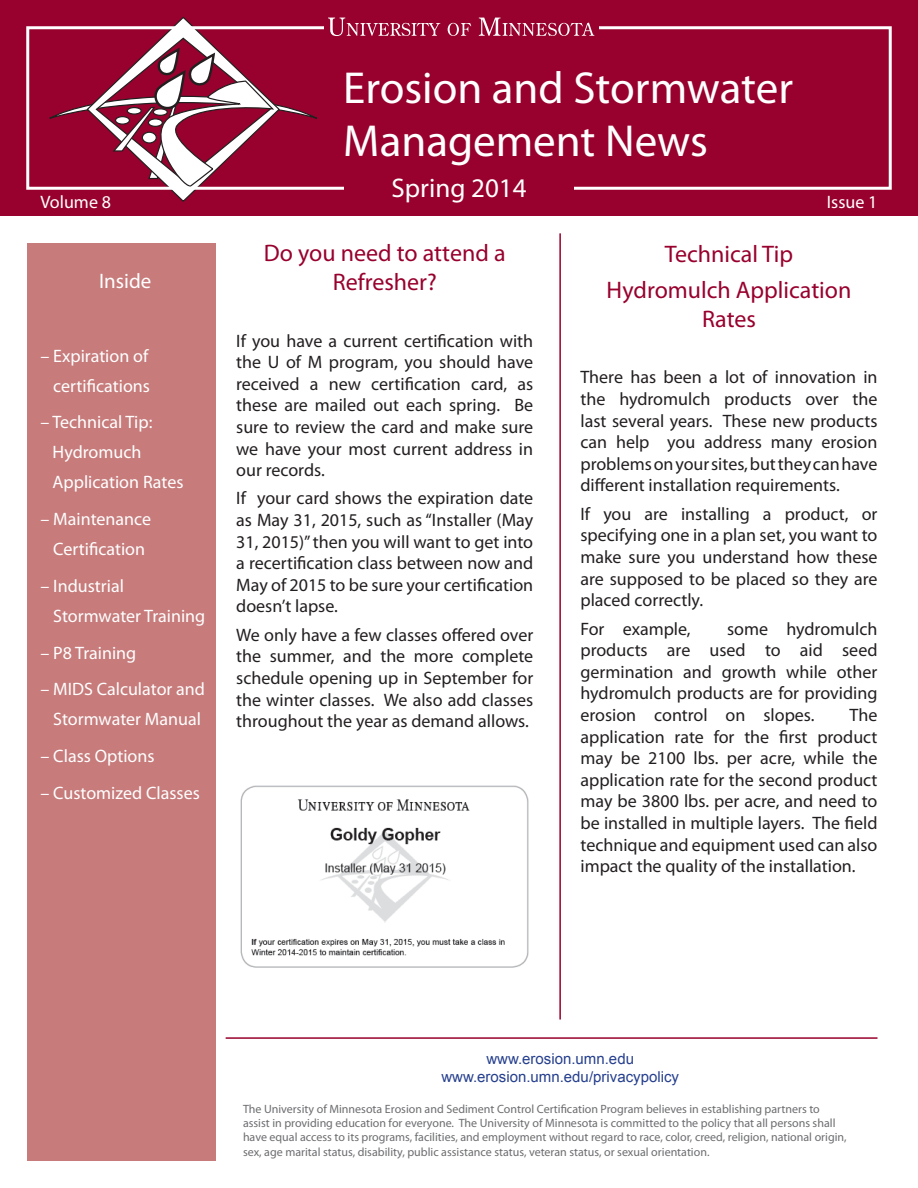
<style>
.page{position:relative;width:918px;height:1188px;background:#fff}
.page>*{position:absolute;margin:0;border:0;box-sizing:border-box;transform-origin:0 0}
.t1{font:45px/53.4px "Myriad Pro";color:#fff}
.t2{font:27px "Myriad Pro";color:#fff}
.t3{font:24px/28.8px "Myriad Pro";color:#98012d;text-align:center}
.t4{font:21px "Myriad Pro";color:#fff}
.t5{font:18px/21.6px "Myriad Pro";color:#231f20;text-align:justify}
.t6{font:18px/30px "Myriad Pro";color:#fff}
.t7{font:15px "Arial";color:#253f8e}
.t8{font:12px/14.4px "Myriad Pro";color:#6c6d70}
</style>
<div class="page">
<div style="left:0;top:0;width:918px;height:215px;background:#98012d"></div>
<svg style="left:49px;top:16px;width:268px;height:186px"></svg>
<div style="left:26px;top:26px;width:866px;height:164px;border:3px solid #fff"></div>
<div style="left:324px;top:15px;width:275px;height:24px;background:#98012d"></div>
<svg style="left:328px;top:18px;width:112px;height:18px"></svg>
<svg style="left:448px;top:23px;width:23px;height:13px"></svg>
<svg style="left:479px;top:18px;width:115px;height:18px"></svg>
<div style="left:344px;top:172px;width:230px;height:33px;background:#98012d"></div>
<div style="left:27px;top:243px;width:189px;height:918px;background:#c77b7b"></div>
<hr style="left:559px;top:233px;width:2px;height:787px;background:#98012d">
<hr style="left:226px;top:1037px;width:651px;height:2px;background:#98012d">
<img style="left:240px;top:785px;width:289px;height:183px">
<p class="t1" style="left:343px;top:60px;width:451px">Erosion and Stormwater<br>Management News</p>
<p class="t2" style="left:391px;top:171px;width:137px">Spring 2014</p>
<p class="t6" style="left:40px;top:186px;width:72px">Volume 8</p>
<p class="t6" style="left:827px;top:186px;width:52px">Issue 1</p>
<p class="t4" style="left:99px;top:268px;width:54px">Inside</p>
<p class="t6" style="left:40px;top:340px;width:111px;text-align:right">– Expiration of certifications</p>
<p class="t6" style="left:53px;top:407px;width:132px;text-indent:-12px">– Technical Tip:<br>Hydromuch<br>Application Rates</p>
<p class="t6" style="left:40px;top:504px;width:112px;text-align:center">– Maintenance<br>Certification</p>
<p class="t6" style="left:53px;top:570px;width:153px;text-indent:-13px">– Industrial<br>Stormwater Training</p>
<p class="t6" style="left:40px;top:637px;width:97px">– P8 Training</p>
<p class="t6" style="left:40px;top:674px;width:166px;text-align:center">– MIDS Calculator and<br>Stormwater Manual</p>
<p class="t6" style="left:40px;top:741px;width:116px">– Class Options</p>
<p class="t6" style="left:40px;top:777px;width:161px">– Customized Classes</p>
<p class="t3" style="left:264px;top:238px;width:243px">Do you need to attend a<br>Refresher?</p>
<p class="t5" style="left:236px;top:329px;width:299px">If you have a current certification with the U of M program, you should have received a new certification card, as these are mailed out each spring. Be sure to review the card and make sure we have your most current address in our records.</p>
<p class="t5" style="left:236px;top:487px;width:299px">If your card shows the expiration date as May 31, 2015, such as “Installer (May 31, 2015)” then you will want to get into a recertification class between now and May of 2015 to be sure your certification doesn’t lapse.</p>
<p class="t5" style="left:236px;top:624px;width:299px">We only have a few classes offered over the summer, and the more complete schedule opening up in September for the winter classes. We also add classes throughout the year as demand allows.</p>
<p class="t3" style="left:665px;top:240px;width:130px">Technical Tip</p>
<p class="t3" style="left:607px;top:275px;width:246px">Hydromulch Application<br>Rates</p>
<p class="t5" style="left:580px;top:366px;width:299px">There has been a lot of innovation in the hydromulch products over the last several years. These new products can help you address many erosion problems on your sites, but they can have different installation requirements.</p>
<p class="t5" style="left:580px;top:503px;width:299px">If you are installing a product, or specifying one in a plan set, you want to make sure you understand how these are supposed to be placed so they are placed correctly.</p>
<p class="t5" style="left:580px;top:617px;width:112px">For example,</p>
<p class="t5" style="left:580px;top:617px;width:299px;text-indent:147px">some hydromulch products are used to aid seed germination and growth while other hydromulch products are for providing erosion control on slopes.</p>
<p class="t5" style="left:580px;top:704px;width:299px;text-indent:269px">The application rate for the first product may be 2100 lbs. per acre, while the application rate for the second product may be 3800 lbs. per acre, and need to be installed in multiple layers. The field technique and equipment used can also impact the quality of the installation.</p>
<p class="t7" style="left:486px;top:1049px;width:149px">www.erosion.umn.edu</p>
<p class="t7" style="left:441px;top:1067px;width:239px">www.erosion.umn.edu/privacypolicy</p>
<p class="t8" style="left:243px;top:1101px;width:605px">The University of Minnesota Erosion and Sediment Control Certification Program believes in establishing partners to assist in providing education for everyone. The University of Minnesota is committed to the policy that all persons shall have equal access to its programs, facilities, and employment without regard to race, color, creed, religion, national origin, sex, age marital status, disability, public assistance status, veteran status, or sexual orientation.</p>
</div>
